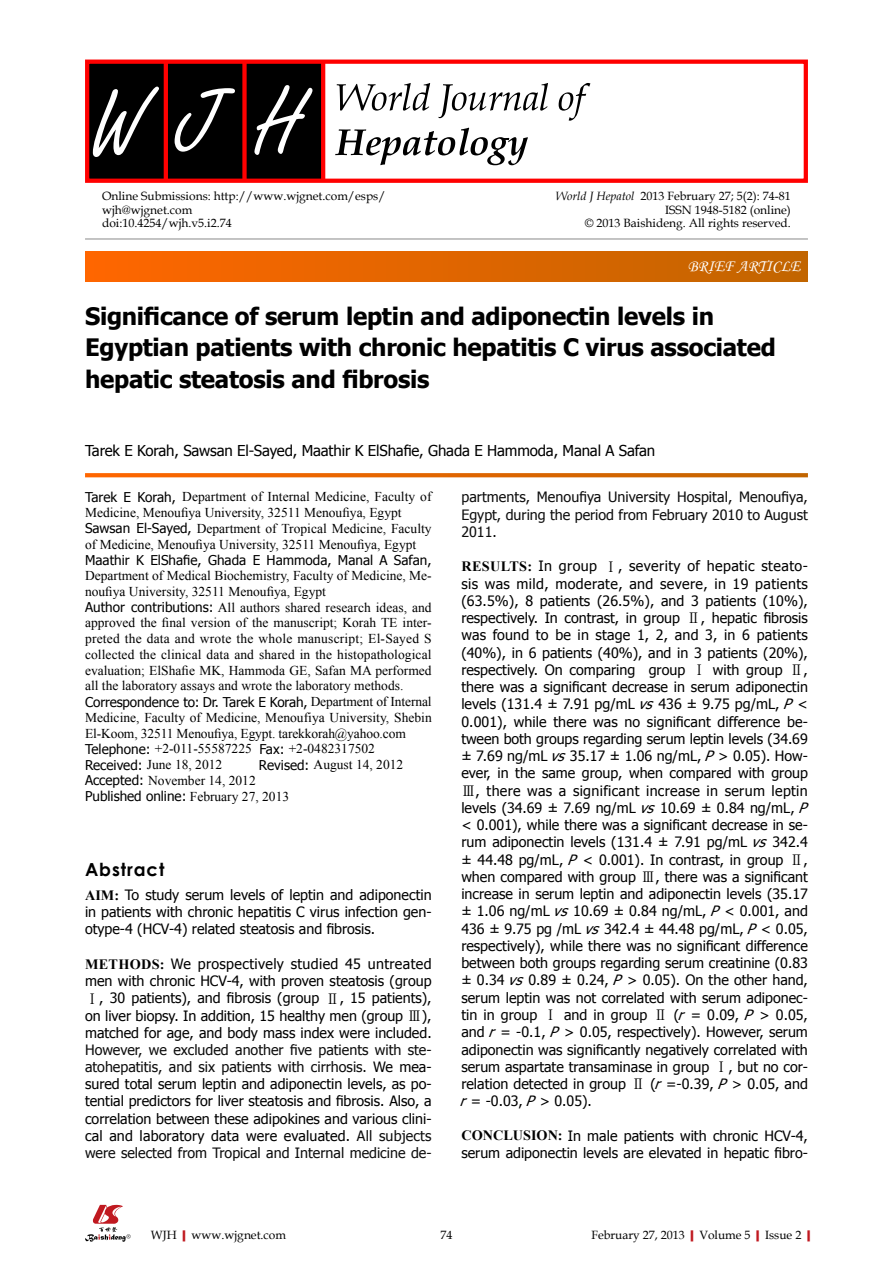
<style>
.page{position:relative;width:893px;height:1263px;background:#fff}
.page>*{position:absolute;margin:0;border:0;box-sizing:border-box;transform-origin:0 0}
.t1{font:700 24px/31.5px "Tahoma";letter-spacing:-.01em;color:#000}
.t2{font:700 18px "Century Gothic";letter-spacing:.05em;color:#000}
.t3{font:16.5px "Monotype Corsiva";color:#fff}
.t4{font:15px "Tahoma";letter-spacing:-.01em;color:#000}
.t5{font:14.25px/17.2px "Tahoma";color:#000;text-align:justify}
.t6{font:14.25px/17.2px "Tahoma";color:#0d0d0d;text-align:justify}
.t7{font:13.5px/15.8px "Times New Roman";color:#000}
.t8{font:13.5px "Tahoma";color:#000}
.t9{font:12px/13.5px "Book Antiqua";color:#000}
.s1{font-style:italic}
.s2{font-family:"Tahoma"}
.s3{font-family:"Times New Roman"}
.s4{font-family:"Times New Roman";font-weight:700}
.s5{font-family:"Koz Min Pro"}
.s6{color:#0d0d0d}
.s7{font-weight:700;color:#c01920}
</style>
<div class="page">
<div style="left:85px;top:252px;width:723px;height:29px;background:linear-gradient(to right,#f60,#c16500)"></div>
<hr style="left:85px;top:239px;width:723px;height:1px;background:#898989">
<svg style="left:85px;top:473px;width:723px;height:4px;background:#e16907"></svg>
<svg style="left:85px;top:1205px;width:46px;height:37px"></svg>
<div style="left:87px;top:61px;width:236px;height:121px;background:#000"></div>
<hr style="left:164px;top:61px;width:4px;height:121px;background:#f00">
<div style="left:242px;top:61px;width:5px;height:121px;background:#f00"></div>
<hr style="left:321px;top:61px;width:4px;height:121px;background:#f00">
<div style="left:85px;top:60px;width:723px;height:123px;border:4px solid #f00"></div>
<svg style="left:254px;top:85px;width:58px;height:70px"></svg>
<svg style="left:175px;top:88px;width:60px;height:64px"></svg>
<svg style="left:93px;top:87px;width:66px;height:70px"></svg>
<svg style="left:337px;top:83px;width:253px;height:38px"></svg>
<svg style="left:335px;top:128px;width:193px;height:37px"></svg>
<p class="t9" style="left:102px;top:189px;width:285px">Online Submissions: http://www.wjgnet.com/esps/ wjh@wjgnet.com<br>doi:10.4254/wjh.v5.i2.74</p>
<p class="t9" style="left:556px;top:189px;width:237px;text-align:right"><span class="s1">World J Hepatol</span> 2013 February 27; 5(2): 74-81<br>ISSN 1948-5182 (online)<br>© 2013 Baishideng. All rights reserved.</p>
<p class="t3" style="left:688px;top:256px;width:114px">BRIEF ARTICLE</p>
<h1 class="t1" style="left:85px;top:298px;width:692px">Significance of serum leptin and adiponectin levels in<br>Egyptian patients with chronic hepatitis C virus associated hepatic steatosis and fibrosis</h1>
<p class="t4" style="left:85px;top:440px;width:572px">Tarek E Korah, Sawsan El-Sayed, Maathir K ElShafie, Ghada E Hammoda, Manal A Safan</p>
<p class="t7" style="left:85px;top:489px;width:348px"><span class="s2">Tarek E Korah,</span> Department of Internal Medicine, Faculty of Medicine, Menoufiya University, 32511 Menoufiya, Egypt <span class="s2">Sawsan El-Sayed,</span> Department of Tropical Medicine, Faculty of Medicine, Menoufiya University, 32511 Menoufiya, Egypt</p>
<p class="t8" style="left:85px;top:551px;width:348px">Maathir K ElShafie, Ghada E Hammoda, Manal A Safan,</p>
<p class="t7" style="left:85px;top:567px;width:348px">Department of Medical Biochemistry, Faculty of Medicine, Me&shy;noufiya University, 32511 Menoufiya, Egypt<br><span class="s2">Author contributions:</span> All authors shared research ideas, and approved the final version of the manuscript; Korah TE inter&shy;preted the data and wrote the whole manuscript; El-Sayed S collected the clinical data and shared in the histopathological evaluation; ElShafie MK, Hammoda GE, Safan MA performed all the laboratory assays and wrote the laboratory methods.</p>
<p class="t8" style="left:85px;top:693px;width:348px">Correspondence to: Dr. Tarek E Korah, <span class="s3">Department of Internal</span></p>
<p class="t7" style="left:85px;top:709px;width:348px">Medicine, Faculty of Medicine, Menoufiya University, Shebin El-Koom, 32511 Menoufiya, Egypt. tarekkorah@yahoo.com <span class="s2">Telephone:</span> +2-011-55587225 <span class="s2">Fax:</span> +2-0482317502<br><span class="s2">Received:</span> June 18, 2012</p>
<p class="t6" style="left:461px;top:488px;width:348px">partments, Menoufiya University Hospital, Menoufiya, Egypt, during the period from February 2010 to August 2011.</p>
<p class="t5" style="left:459px;top:557px;width:354px;text-align:left"><span class="s4">RESULTS:</span> In group <span class="s5">Ⅰ</span>, severity of hepatic steato&shy;sis was mild, moderate, and severe, in 19 patients (63.5%), 8 patients (26.5%), and 3 patients (10%), respectively. In contrast, in group <span class="s5">Ⅱ</span>, hepatic fibrosis was found to be in stage 1, 2, and 3, in 6 patients (40%), in 6 patients (40%), and in 3 patients (20%), respectively. On comparing group <span class="s5">Ⅰ</span> with group <span class="s5">Ⅱ</span>, there was a significant decrease in serum adiponectin levels (131.4 ± 7.91 pg/mL <span class="s1">vs</span>436 ± 9.75 pg/mL, <span class="s1">P</span> &lt; 0.001), while there was no significant difference be&shy;tween both groups regarding serum leptin levels (34.69 ± 7.69 ng/mL <span class="s1">vs</span>35.17 ± 1.06 ng/mL, <span class="s1">P</span> &gt; 0.05). How&shy;ever, in the same group, when compared with group <span class="s5">Ⅲ</span>, there was a significant increase in serum leptin levels (34.69 ± 7.69 ng/mL <span class="s1">vs</span> 10.69 ± 0.84 ng/mL, <span class="s1">P </span>&lt; 0.001), while there was a significant decrease in se&shy;rum adiponectin levels (131.4 ± 7.91 pg/mL <span class="s1">vs</span> 342.4 ± 44.48 pg/mL, <span class="s1">P</span> &lt; 0.001). In contrast, in group <span class="s5">Ⅱ</span>, when compared with group <span class="s5">Ⅲ</span>, there was a significant increase in serum leptin and adiponectin levels (35.17 ± 1.06 ng/mL <span class="s1">vs</span>10.69 ± 0.84 ng/mL, <span class="s1">P</span> &lt; 0.001, and 436 ± 9.75 pg /mL <span class="s1">vs</span>342.4 ± 44.48 pg/mL, <span class="s1">P</span> &lt; 0.05, respectively), while there was no significant difference between both groups regarding serum creatinine (0.83 ± 0.34 <span class="s1">vs</span>0.89 ± 0.24, <span class="s1">P</span> &gt; 0.05). On the other hand, serum leptin was not correlated with serum adiponec&shy;tin in group <span class="s5">Ⅰ</span> and in group <span class="s5">Ⅱ</span> (<span class="s1">r</span> = 0.09, <span class="s1">P</span> &gt; 0.05, and <span class="s1">r</span>= -0.1, <span class="s1">P</span> &gt; 0.05, respectively). However, serum adiponectin was significantly negatively correlated with serum aspartate transaminase in group <span class="s5">Ⅰ</span>, but no cor&shy;relation detected in group <span class="s5">Ⅱ</span> (<span class="s1">r</span>=-0.39, <span class="s1">P</span> &gt; 0.05, and <span class="s1">r</span>= -0.03, <span class="s1">P</span> &gt; 0.05).</p>
<p class="t5" style="left:461px;top:1126px;width:348px"><span class="s4">CONCLUSION:</span> In male patients with chronic HCV-4, serum adiponectin levels are elevated in hepatic fibro-</p>
<p class="t7" style="left:259px;top:756px;width:146px"><span class="s2">Revised:</span> August 14, 2012</p>
<p class="t7" style="left:85px;top:772px;width:172px"><span class="s2">Accepted:</span> November 14, 2012</p>
<p class="t8" style="left:85px;top:787px;width:206px">Published online: <span class="s3">February 27, 2013</span></p>
<p class="t2" style="left:85px;top:856px;width:81px">Abstract</p>
<p class="t5" style="left:85px;top:885px;width:348px"><span class="s4">AIM:</span> To study serum levels of leptin and adiponectin in patients with chronic hepatitis C virus infection gen&shy;otype-4 (HCV-4) related steatosis and fibrosis.</p>
<p class="t5" style="left:85px;top:954px;width:348px"><span class="s4">METHODS:</span> We prospectively studied 45 untreated men with chronic HCV-4, with proven steatosis (group <span class="s5">Ⅰ</span>, 30 patients), and fibrosis (group <span class="s5">Ⅱ</span>, 15 patients), on liver biopsy. In addition, 15 healthy men (group <span class="s5">Ⅲ</span>), matched for age, and body mass index were included.</p>
<p class="t5" style="left:85px;top:1040px;width:348px"><span class="s6">However, we excluded another five patients with ste&shy;atohepatitis, and six patients with cirrhosis.</span> We mea&shy;sured total serum leptin and adiponectin levels, as po&shy;tential predictors for liver steatosis and fibrosis. Also, a correlation between these adipokines and various clini&shy;cal and laboratory data were evaluated. <span class="s6">All subjects were selected from Tropical and Internal medicine de-</span></p>
<p class="t9" style="left:151px;top:1227px;width:137px">WJH<span class="s7">|</span>www.wjgnet.com</p>
<p class="t9" style="left:440px;top:1227px;width:13px">74</p>
<p class="t9" style="left:591px;top:1227px;width:226px">February 27, 2013<span class="s7">|</span>Volume 5<span class="s7">|</span>Issue 2<span class="s7">|</span></p>
</div>
